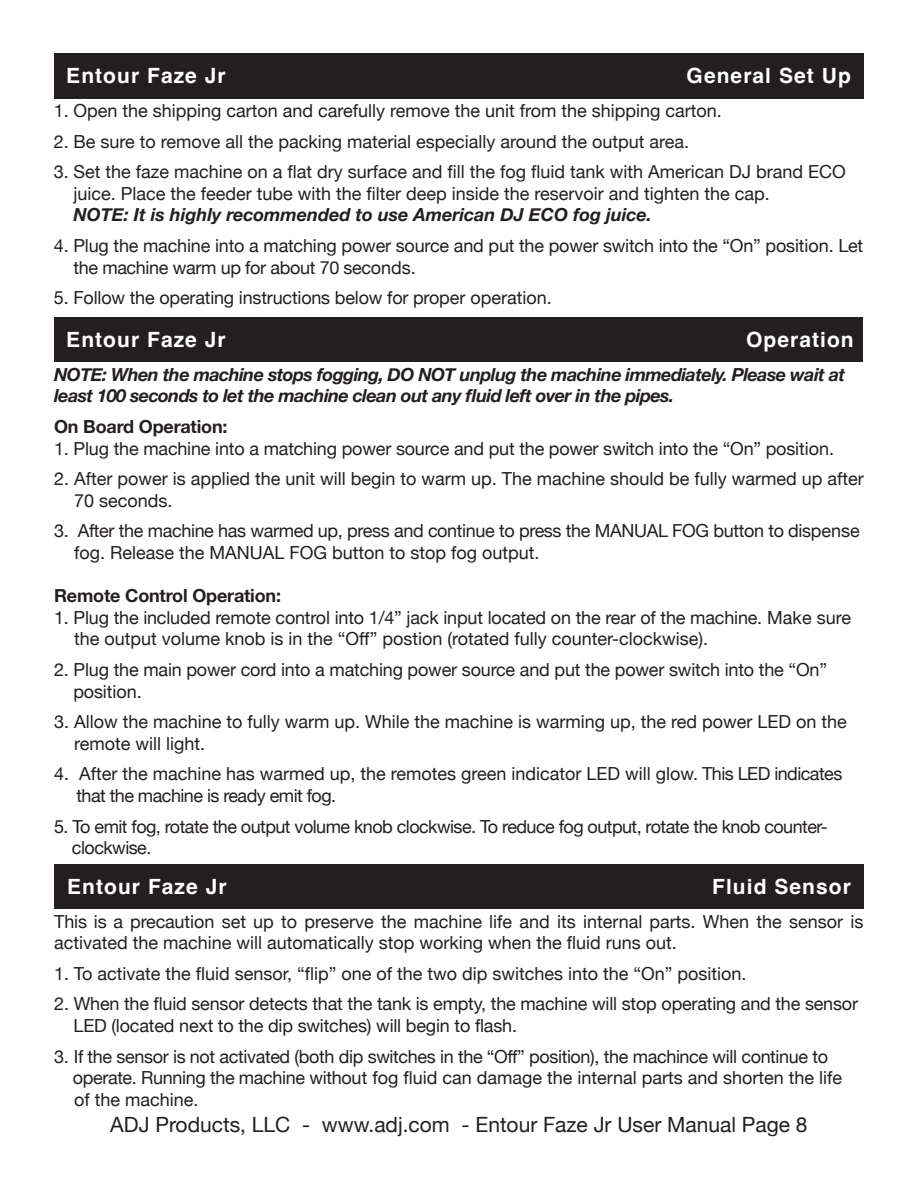
<style>
.page{position:relative;width:918px;height:1188px;background:#fff}
.page>*{position:absolute;margin:0;border:0;box-sizing:border-box;transform-origin:0 0}
.t1{font:700 21px "Helvetica";letter-spacing:.05em;color:#fff}
.t2{font:21px "Helvetica Neue";color:#231f20}
.t3{font:18px/21.6px "Helvetica Neue";color:#231f20}
.t4{font:18px/21.6px "Helvetica Neue";letter-spacing:-.02em;color:#231f20}
.t5{font:italic 700 18px/21.6px "Helvetica Neue";letter-spacing:-.03em;color:#231f20}
.t6{font:18px/21.6px "Helvetica Neue";letter-spacing:-.03em;color:#231f20}
.t7{font:italic 700 18px "Helvetica Neue";color:#231f20}
.t8{font:700 18px "Helvetica Neue";letter-spacing:-.01em;color:#231f20}
</style>
<div class="page">
<div style="left:54px;top:54px;width:810px;height:44px;background:#231f20"></div>
<div style="left:54px;top:317px;width:809px;height:45px;background:#231f20"></div>
<div style="left:55px;top:865px;width:809px;height:44px;background:#231f20"></div>
<p class="t1" style="left:66px;top:63px;width:161px">Entour Faze Jr</p>
<p class="t1" style="left:687px;top:63px;width:166px">General Set Up</p>
<p class="t3" style="left:54px;top:101px;width:670px">1. Open the shipping carton and carefully remove the unit from the shipping carton.</p>
<p class="t3" style="left:54px;top:131px;width:637px">2. Be sure to remove all the packing material especially around the output area.</p>
<p class="t3" style="left:73px;top:162px;width:774px;text-indent:-19px">3. Set the faze machine on a flat dry surface and fill the fog fluid tank with American DJ brand ECO juice. Place the feeder tube with the filter deep inside the reservoir and tighten the cap.</p>
<p class="t7" style="left:73px;top:201px;width:580px">NOTE: It is highly recommended to use American DJ ECO fog juice.</p>
<p class="t3" style="left:73px;top:236px;width:791px;text-indent:-19px">4. Plug the machine into a matching power source and put the power switch into the “On” position. Let the machine warm up for about 70 seconds.</p>
<p class="t3" style="left:54px;top:288px;width:499px">5. Follow the operating instructions below for proper operation.</p>
<p class="t1" style="left:66px;top:326px;width:161px">Entour Faze Jr</p>
<p class="t1" style="left:746px;top:326px;width:109px">Operation</p>
<p class="t5" style="left:54px;top:364px;width:793px">NOTE: When the machine stops fogging, DO NOT unplug the machine immediately. Please wait at least 100 seconds to let the machine clean out any fluid left over in the pipes.</p>
<p class="t8" style="left:54px;top:413px;width:175px">On Board Operation:</p>
<p class="t3" style="left:54px;top:438px;width:781px">1. Plug the machine into a matching power source and put the power switch into the “On” position.</p>
<p class="t3" style="left:74px;top:469px;width:791px;text-indent:-20px">2. After power is applied the unit will begin to warm up. The machine should be fully warmed up after<br>70 seconds.</p>
<p class="t4" style="left:74px;top:521px;width:787px;text-indent:-20px">3. After the machine has warmed up, press and continue to press the MANUAL FOG button to dispense fog. Release the MANUAL FOG button to stop fog output.</p>
<p class="t8" style="left:54px;top:582px;width:228px">Remote Control Operation:</p>
<p class="t3" style="left:74px;top:608px;width:778px;text-indent:-20px">1. Plug the included remote control into 1/4” jack input located on the rear of the machine. Make sure the output volume knob is in the “Off” postion (rotated fully counter-clockwise).</p>
<p class="t3" style="left:73px;top:660px;width:755px;text-indent:-19px">2. Plug the main power cord into a matching power source and put the power switch into the “On” position.</p>
<p class="t3" style="left:74px;top:712px;width:774px;text-indent:-20px">3. Allow the machine to fully warm up. While the machine is warming up, the red power LED on the remote will light.</p>
<p class="t3" style="left:76px;top:764px;width:767px;text-indent:-22px">4. After the machine has warmed up, the remotes green indicator LED will glow. This LED indicates that the machine is ready emit fog.</p>
<p class="t6" style="left:72px;top:816px;width:757px;text-indent:-18px">5. To emit fog, rotate the output volume knob clockwise. To reduce fog output, rotate the knob counter&shy;clockwise.</p>
<p class="t1" style="left:67px;top:874px;width:161px">Entour Faze Jr</p>
<p class="t1" style="left:712px;top:874px;width:140px">Fluid Sensor</p>
<p class="t3" style="left:54px;top:911px;width:811px">This is a precaution set up to preserve the machine life and its internal parts. When the sensor is activated the machine will automatically stop working when the fluid runs out.</p>
<p class="t3" style="left:54px;top:964px;width:694px">1. To activate the fluid sensor, “flip” one of the two dip switches into the “On” position.</p>
<p class="t3" style="left:74px;top:994px;width:786px;text-indent:-19px">2. When the fluid sensor detects that the tank is empty, the machine will stop operating and the sensor<br>LED (located next to the dip switches) will begin to flash.</p>
<p class="t4" style="left:73px;top:1046px;width:771px;text-indent:-19px">3. If the sensor is not activated (both dip switches in the “Off” position), the machince will continue to operate. Running the machine without fog fluid can damage the internal parts and shorten the life of the machine.</p>
<p class="t2" style="left:110px;top:1110px;width:699px">ADJ Products, LLC - www.adj.com - Entour Faze Jr User Manual Page 8</p>
</div>
